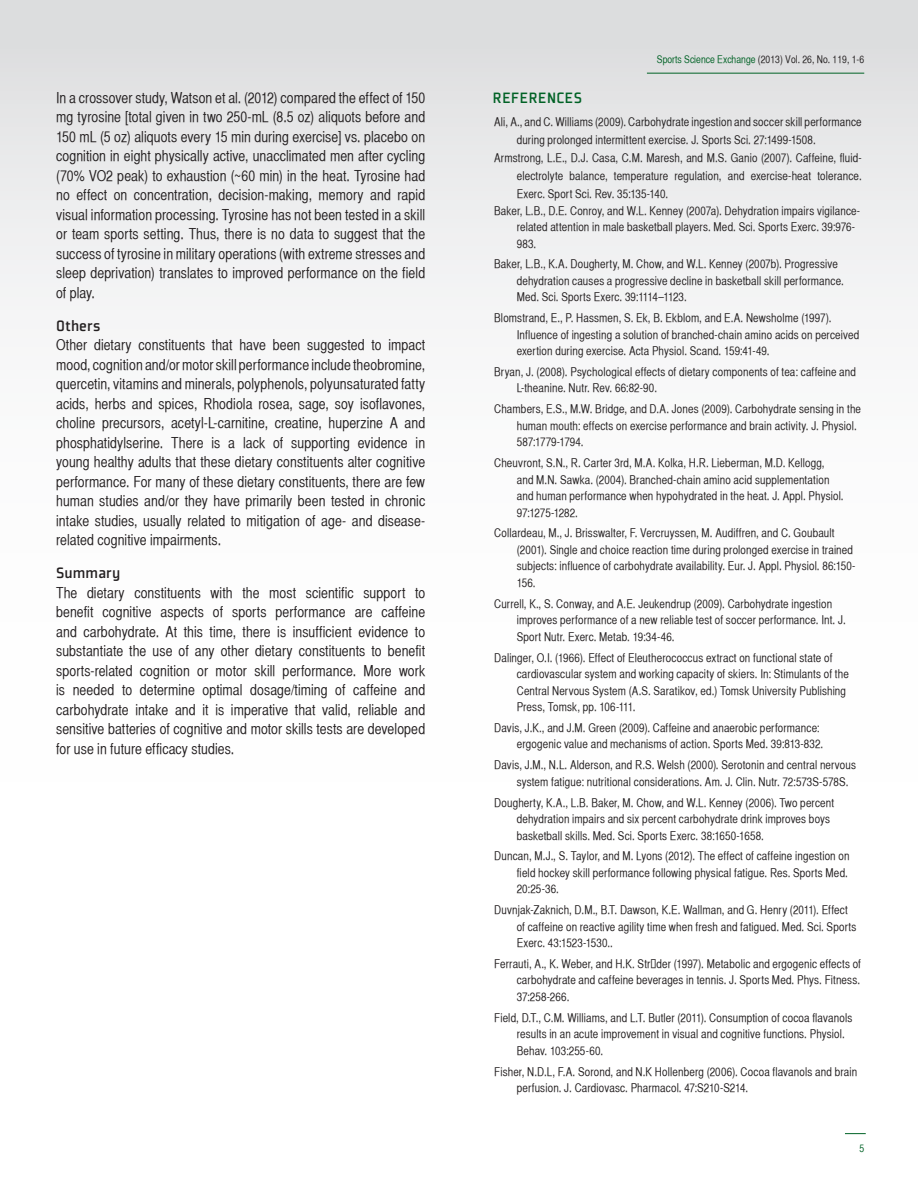
<style>
.page{position:relative;width:918px;height:1188px;background:#fff}
.page>*{position:absolute;margin:0;border:0;box-sizing:border-box;transform-origin:0 0}
.Headings{font:500 16.5px "Plexes Pro";letter-spacing:.005em;color:#231f20}
.Headings-2{font:500 16.5px "Plexes Pro";letter-spacing:.025em;color:#016226}
.t1{font:15px/19.5px "Helvetica CY Plain";letter-spacing:.005em;color:#231f20;text-align:justify}
.References{font:12px/16.5px "Helvetica CY Plain";letter-spacing:.015em;color:#231f20}
.t2{font:10.5px "Helvetica CY Plain";color:#231f20}
.t3{font:10.5px "Helvetica CY Plain";color:#016226}
.s1{color:#016226}
</style>
<div class="page">
<div style="left:0;top:0;width:918px;height:1188px;background:linear-gradient(to bottom,#e8e9ea,#fff)"></div>
<hr style="left:647px;top:73px;width:217px;height:1px;background:#016226">
<svg style="left:845px;top:1133px;width:21px;height:1px"></svg>
<p class="t1" style="left:56px;top:88px;width:371px">In a crossover study, Watson et al. (2012) compared the effect of 150 mg tyrosine [total given in two 250-mL (8.5 oz) aliquots before and 150 mL (5 oz) aliquots every 15 min during exercise] vs. placebo on cognition in eight physically active, unacclimated men after cycling (70% VO2 peak) to exhaustion (~60 min) in the heat. Tyrosine had no effect on concentration, decision-making, memory and rapid visual information processing. Tyrosine has not been tested in a skill or team sports setting. Thus, there is no data to suggest that the success of tyrosine in military operations (with extreme stresses and sleep deprivation) translates to improved performance on the field of play.</p>
<p class="Headings" style="left:56px;top:316px;width:46px">Others</p>
<p class="t1" style="left:56px;top:335px;width:371px">Other dietary constituents that have been suggested to impact mood, cognition and/or motor skill performance include theobromine, quercetin, vitamins and minerals, polyphenols, polyunsaturated fatty acids, herbs and spices, Rhodiola rosea, sage, soy isoflavones, choline precursors, acetyl-L-carnitine, creatine, huperzine A and phosphatidylserine. There is a lack of supporting evidence in young healthy adults that these dietary constituents alter cognitive performance. For many of these dietary constituents, there are few human studies and/or they have primarily been tested in chronic intake studies, usually related to mitigation of age- and disease&shy;related cognitive impairments.</p>
<p class="Headings" style="left:56px;top:563px;width:66px">Summary</p>
<p class="t1" style="left:56px;top:583px;width:371px">The dietary constituents with the most scientific support to benefit cognitive aspects of sports performance are caffeine and carbohydrate. At this time, there is insufficient evidence to substantiate the use of any other dietary constituents to benefit sports-related cognition or motor skill performance. More work is needed to determine optimal dosage/timing of caffeine and carbohydrate intake and it is imperative that valid, reliable and sensitive batteries of cognitive and motor skills tests are developed for use in future efficacy studies.</p>
<p class="t2" style="left:657px;top:53px;width:209px"><span class="s1">Sports Science Exchange</span> (2013) Vol. 26, No. 119, 1-6</p>
<p class="Headings-2" style="left:493px;top:88px;width:91px">REFERENCES</p>
<p class="References" style="left:517px;top:113px;width:347px;line-height:18px;text-indent:-22px">Ali, A., and C. Williams (2009). Carbohydrate ingestion and soccer skill performance during prolonged intermittent exercise. J. Sports Sci. 27:1499-1508.</p>
<p class="References" style="left:517px;top:149px;width:347px;line-height:18px;text-align:justify;text-indent:-22px">Armstrong, L.E., D.J. Casa, C.M. Maresh, and M.S. Ganio (2007). Caffeine, fluid&shy;electrolyte balance, temperature regulation, and exercise-heat tolerance.<br>Exerc. Sport Sci. Rev. 35:135-140.</p>
<p class="References" style="left:517px;top:202px;width:345px;text-indent:-22px">Baker, L.B., D.E. Conroy, and W.L. Kenney (2007a). Dehydration impairs vigilance&shy;related attention in male basketball players. Med. Sci. Sports Exerc. 39:976-<br>983.</p>
<p class="References" style="left:517px;top:256px;width:329px;text-indent:-22px">Baker, L.B., K.A. Dougherty, M. Chow, and W.L. Kenney (2007b). Progressive dehydration causes a progressive decline in basketball skill performance.<br>Med. Sci. Sports Exerc. 39:1114–1123.</p>
<p class="References" style="left:517px;top:310px;width:344px;text-indent:-22px">Blomstrand, E., P. Hassmen, S. Ek, B. Ekblom, and E.A. Newsholme (1997).<br>Influence of ingesting a solution of branched-chain amino acids on perceived exertion during exercise. Acta Physiol. Scand. 159:41-49.</p>
<p class="References" style="left:517px;top:364px;width:341px;text-indent:-22px">Bryan, J. (2008). Psychological effects of dietary components of tea: caffeine and<br>L-theanine. Nutr. Rev. 66:82-90.</p>
<p class="References" style="left:517px;top:401px;width:346px;text-indent:-22px">Chambers, E.S., M.W. Bridge, and D.A. Jones (2009). Carbohydrate sensing in the human mouth: effects on exercise performance and brain activity. J. Physiol.<br>587:1779-1794.</p>
<p class="References" style="left:517px;top:455px;width:328px;text-indent:-22px">Cheuvront, S.N., R. Carter 3rd, M.A. Kolka, H.R. Lieberman, M.D. Kellogg, and M.N. Sawka. (2004). Branched-chain amino acid supplementation and human performance when hypohydrated in the heat. J. Appl. Physiol.<br>97:1275-1282.</p>
<p class="References" style="left:517px;top:525px;width:340px;text-indent:-22px">Collardeau, M., J. Brisswalter, F. Vercruyssen, M. Audiffren, and C. Goubault (2001). Single and choice reaction time during prolonged exercise in trained subjects: influence of carbohydrate availability. Eur. J. Appl. Physiol. 86:150- 156.</p>
<p class="References" style="left:517px;top:595px;width:330px;text-indent:-22px">Currell, K., S. Conway, and A.E. Jeukendrup (2009). Carbohydrate ingestion improves performance of a new reliable test of soccer performance. Int. J.<br>Sport Nutr. Exerc. Metab. 19:34-46.</p>
<p class="References" style="left:517px;top:649px;width:334px;text-indent:-22px">Dalinger, O.I. (1966). Effect of Eleutherococcus extract on functional state of cardiovascular system and working capacity of skiers. In: Stimulants of the Central Nervous System (A.S. Saratikov, ed.) Tomsk University Publishing Press, Tomsk, pp. 106-111.</p>
<p class="References" style="left:494px;top:719px;width:330px;text-align:right">Davis, J.K., and J.M. Green (2009). Caffeine and anaerobic performance: ergogenic value and mechanisms of action. Sports Med. 39:813-832.</p>
<p class="References" style="left:517px;top:757px;width:341px;text-indent:-22px">Davis, J.M., N.L. Alderson, and R.S. Welsh (2000). Serotonin and central nervous system fatigue: nutritional considerations. Am. J. Clin. Nutr. 72:573S-578S.</p>
<p class="References" style="left:517px;top:794px;width:319px;text-indent:-22px">Dougherty, K.A., L.B. Baker, M. Chow, and W.L. Kenney (2006). Two percent dehydration impairs and six percent carbohydrate drink improves boys basketball skills. Med. Sci. Sports Exerc. 38:1650-1658.</p>
<p class="References" style="left:517px;top:848px;width:334px;text-indent:-22px">Duncan, M.J., S. Taylor, and M. Lyons (2012). The effect of caffeine ingestion on field hockey skill performance following physical fatigue. Res. Sports Med.<br>20:25-36.</p>
<p class="References" style="left:517px;top:902px;width:341px;text-indent:-22px">Duvnjak-Zaknich, D.M., B.T. Dawson, K.E. Wallman, and G. Henry (2011). Effect of caffeine on reactive agility time when fresh and fatigued. Med. Sci. Sports<br>Exerc. 43:1523-1530..</p>
<p class="References" style="left:517px;top:956px;width:346px;text-align:justify;text-indent:-22px">Ferrauti, A., K. Weber, and H.K. Strüder (1997). Metabolic and ergogenic effects of carbohydrate and caffeine beverages in tennis. J. Sports Med. Phys. Fitness.<br>37:258-266.</p>
<p class="References" style="left:517px;top:1009px;width:337px;text-indent:-22px">Field, D.T., C.M. Williams, and L.T. Butler (2011). Consumption of cocoa flavanols results in an acute improvement in visual and cognitive functions. Physiol.<br>Behav. 103:255-60.</p>
<p class="References" style="left:517px;top:1063px;width:342px;text-indent:-22px">Fisher, N.D.L, F.A. Sorond, and N.K Hollenberg (2006). Cocoa flavanols and brain perfusion. J. Cardiovasc. Pharmacol. 47:S210-S214.</p>
<p class="t3" style="left:859px;top:1142px;width:6px">5</p>
</div>
